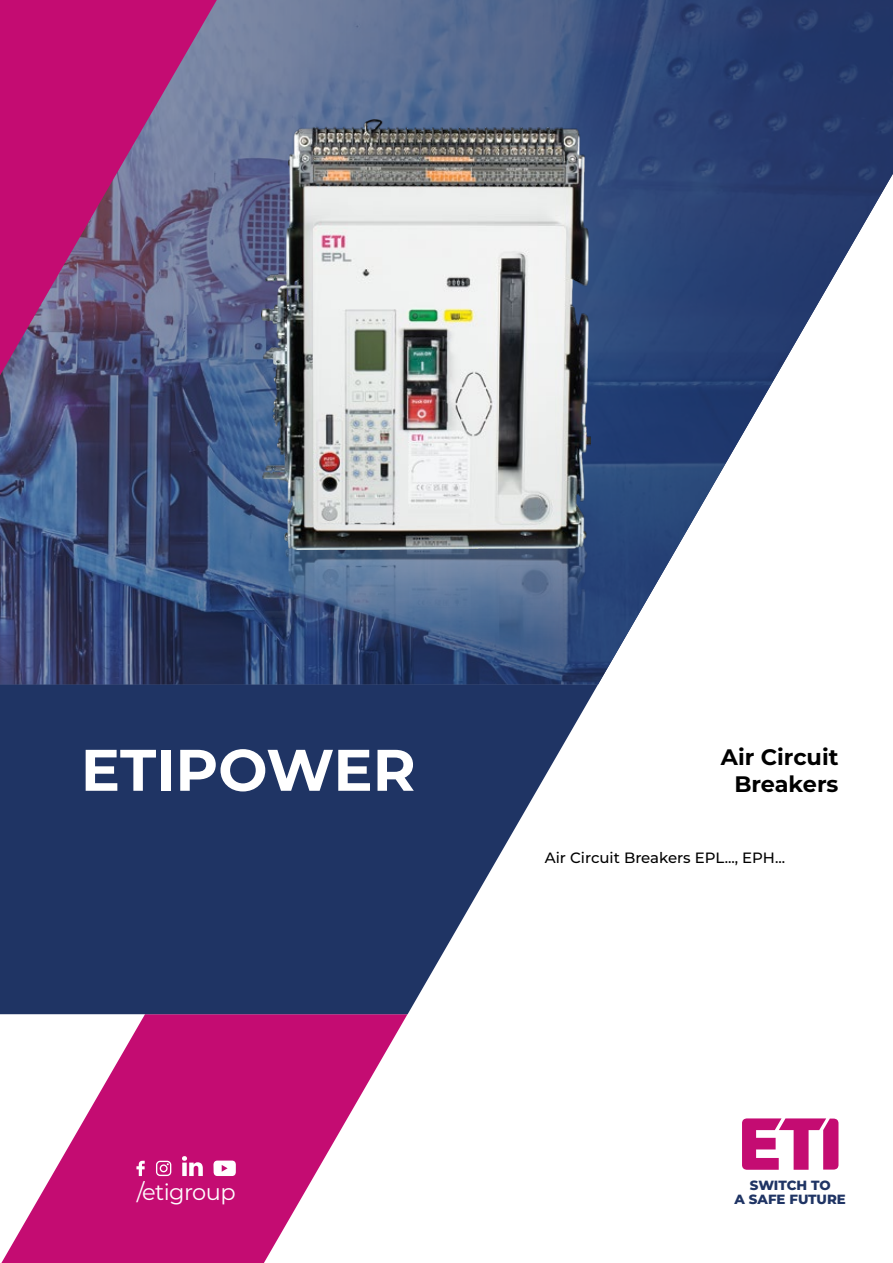
<style>
.page{position:relative;width:893px;height:1263px;background:#fff}
.page>*{position:absolute;margin:0;border:0;box-sizing:border-box;transform-origin:0 0}
.t1{font:700 58.5px "Montserrat";color:#fff}
.t2{font:22.5px "Montserrat";letter-spacing:-.025em;color:#fff}
.t3{font:700 22.35px/26.8px "Montserrat";color:#000;text-align:right}
.t4{font:500 15px "Montserrat";color:#000}
.t5{font:800 13.35px/13.5px "Montserrat";color:#1f3464;text-align:center}
</style>
<div class="page">
<svg style="left:1px;top:1014px;width:406px;height:249px;fill:#c40c72"></svg>
<img style="left:0;top:0;width:893px;height:685px">
<img style="left:262px;top:550px;width:329px;height:135px">
<img style="left:261px;top:120px;width:330px;height:430px">
<svg style="left:0;top:0;width:217px;height:375px;background:#963c7f"></svg>
<svg style="left:0;top:685px;width:598px;height:329px;fill:#1f3464"></svg>
<svg style="left:156px;top:1161px;width:15px;height:15px"></svg>
<svg style="left:136px;top:1161px;width:9px;height:15px"></svg>
<svg style="left:182px;top:1156px;width:21px;height:20px"></svg>
<svg style="left:213px;top:1160px;width:23px;height:16px"></svg>
<svg style="left:742px;top:1118px;width:96px;height:52px"></svg>
<h1 class="t1" style="left:81px;top:728px;width:336px">ETIPOWER</h1>
<h3 class="t3" style="left:721px;top:743px;width:119px">Air Circuit<br>Breakers</h3>
<p class="t4" style="left:545px;top:847px;width:242px">Air Circuit Breakers EPL..., EPH...</p>
<h2 class="t2" style="left:137px;top:1176px;width:100px">/etigroup</h2>
<p class="t5" style="left:735px;top:1178px;width:113px">SWITCH TO<br>A SAFE FUTURE</p>
</div>
